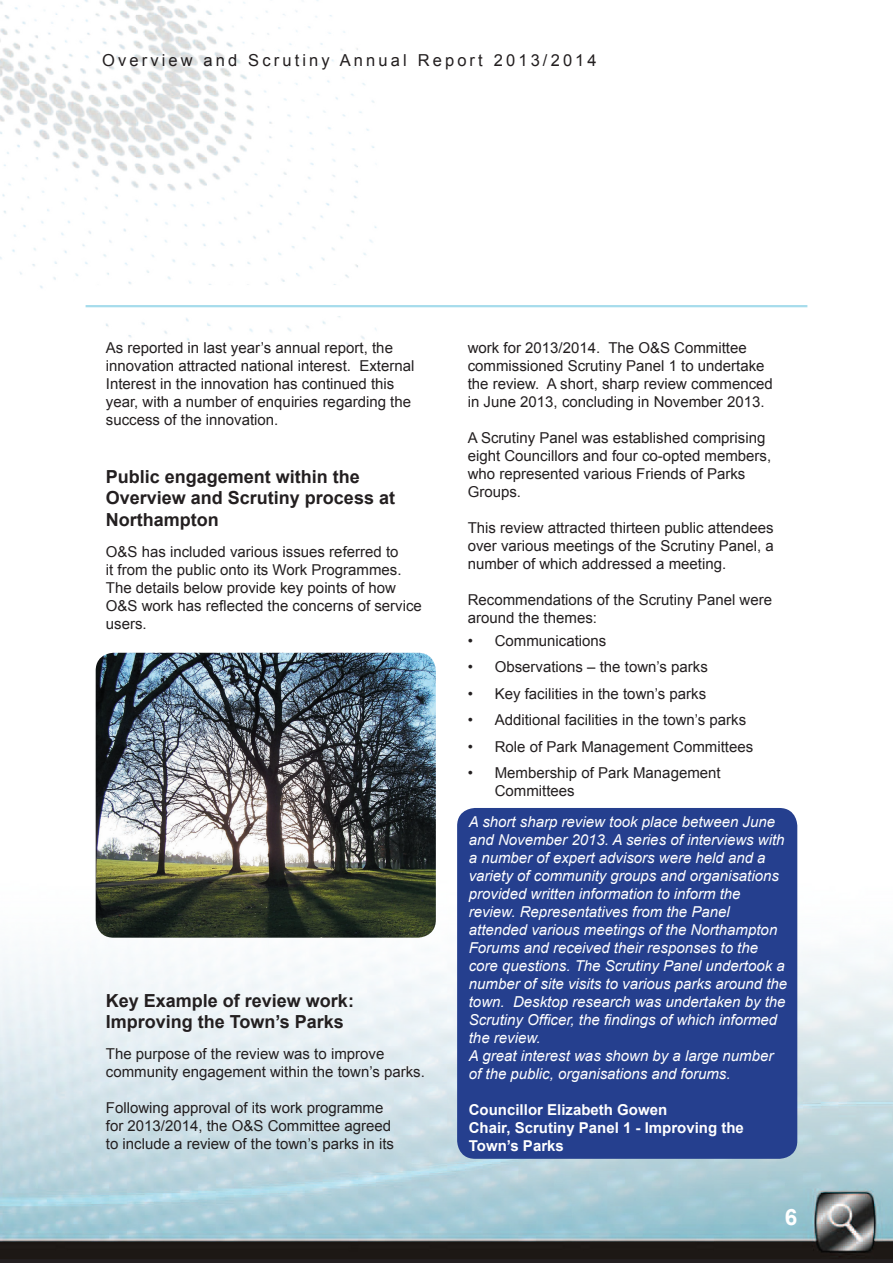
<style>
.page{position:relative;width:893px;height:1263px;background:#fff}
.page>*{position:absolute;margin:0;border:0;box-sizing:border-box;transform-origin:0 0}
.t1{font:700 22.5px "Arial";color:#fff}
.t2{font:700 18px/21.6px "Arial";color:#231f20}
.t3{font:16.5px "Arial";letter-spacing:.19em;color:#231f20}
.t4{font:15px/18px "Arial";color:#231f20}
.t5{font:italic 15px/18px "Arial";color:#fff}
.t6{font:700 15px/18px "Arial";color:#fff}
</style>
<div class="page">
<img style="left:0;top:0;width:893px;height:1260px">
<hr style="left:0;top:1260px;width:893px;height:3px;background:#231f20">
<hr style="left:86px;top:305px;width:721px;height:2px;background:#a6dcec">
<div style="left:457px;top:808px;width:340px;height:351px;background:#253f8e;border-radius:18px"></div>
<img style="left:96px;top:653px;width:340px;height:285px">
<p class="t3" style="left:102px;top:49px;width:496px">Overview and Scrutiny Annual Report 2013/2014</p>
<p class="t4" style="left:106px;top:339px;width:310px">As reported in last year’s annual report, the innovation attracted national interest. External Interest in the innovation has continued this year, with a number of enquiries regarding the success of the innovation.</p>
<p class="t2" style="left:106px;top:466px;width:291px">Public engagement within the<br>Overview and Scrutiny process at<br>Northampton</p>
<p class="t4" style="left:106px;top:543px;width:317px">O&amp;S has included various issues referred to<br>it from the public onto its Work Programmes.<br>The details below provide key points of how O&amp;S work has reflected the concerns of service users.</p>
<p class="t2" style="left:106px;top:990px;width:250px">Key Example of review work:<br>Improving the Town’s Parks</p>
<p class="t4" style="left:106px;top:1045px;width:321px">The purpose of the review was to improve community engagement within the town’s parks.</p>
<p class="t4" style="left:106px;top:1099px;width:290px">Following approval of its work programme for 2013/2014, the O&amp;S Committee agreed to include a review of the town’s parks in its</p>
<p class="t4" style="left:468px;top:339px;width:307px">work for 2013/2014. The O&amp;S Committee commissioned Scrutiny Panel 1 to undertake the review. A short, sharp review commenced in June 2013, concluding in November 2013.</p>
<p class="t4" style="left:468px;top:429px;width:305px">A Scrutiny Panel was established comprising eight Councillors and four co-opted members, who represented various Friends of Parks Groups.</p>
<p class="t4" style="left:468px;top:519px;width:307px;text-align:justify">This review attracted thirteen public attendees over various meetings of the Scrutiny Panel, a number of which addressed a meeting.</p>
<p class="t4" style="left:468px;top:591px;width:306px">Recommendations of the Scrutiny Panel were around the themes:</p>
<p class="t4" style="left:468px;top:631px;width:140px">• Communications</p>
<p class="t4" style="left:468px;top:658px;width:242px">• Observations – the town’s parks</p>
<p class="t4" style="left:468px;top:684px;width:240px">• Key facilities in the town’s parks</p>
<p class="t4" style="left:468px;top:711px;width:280px">• Additional facilities in the town’s parks</p>
<p class="t4" style="left:468px;top:737px;width:287px">• Role of Park Management Committees</p>
<p class="t4" style="left:495px;top:764px;width:227px;text-indent:-27px">• Membership of Park Management<br>Committees</p>
<p class="t5" style="left:469px;top:813px;width:320px">A short sharp review took place between June and November 2013. A series of interviews with a number of expert advisors were held and a variety of community groups and organisations provided written information to inform the review. Representatives from the Panel attended various meetings of the Northampton Forums and received their responses to the core questions. The Scrutiny Panel undertook a number of site visits to various parks around the town. Desktop research was undertaken by the Scrutiny Officer, the findings of which informed the review.</p>
<p class="t5" style="left:469px;top:1047px;width:306px">A great interest was shown by a large number of the public, organisations and forums.</p>
<p class="t6" style="left:469px;top:1101px;width:200px">Councillor Elizabeth Gowen</p>
<p class="t6" style="left:469px;top:1119px;width:277px">Chair, Scrutiny Panel 1 - Improving the<br>Town’s Parks</p>
<h1 class="t1" style="left:785px;top:1202px;width:14px">6</h1>
</div>
